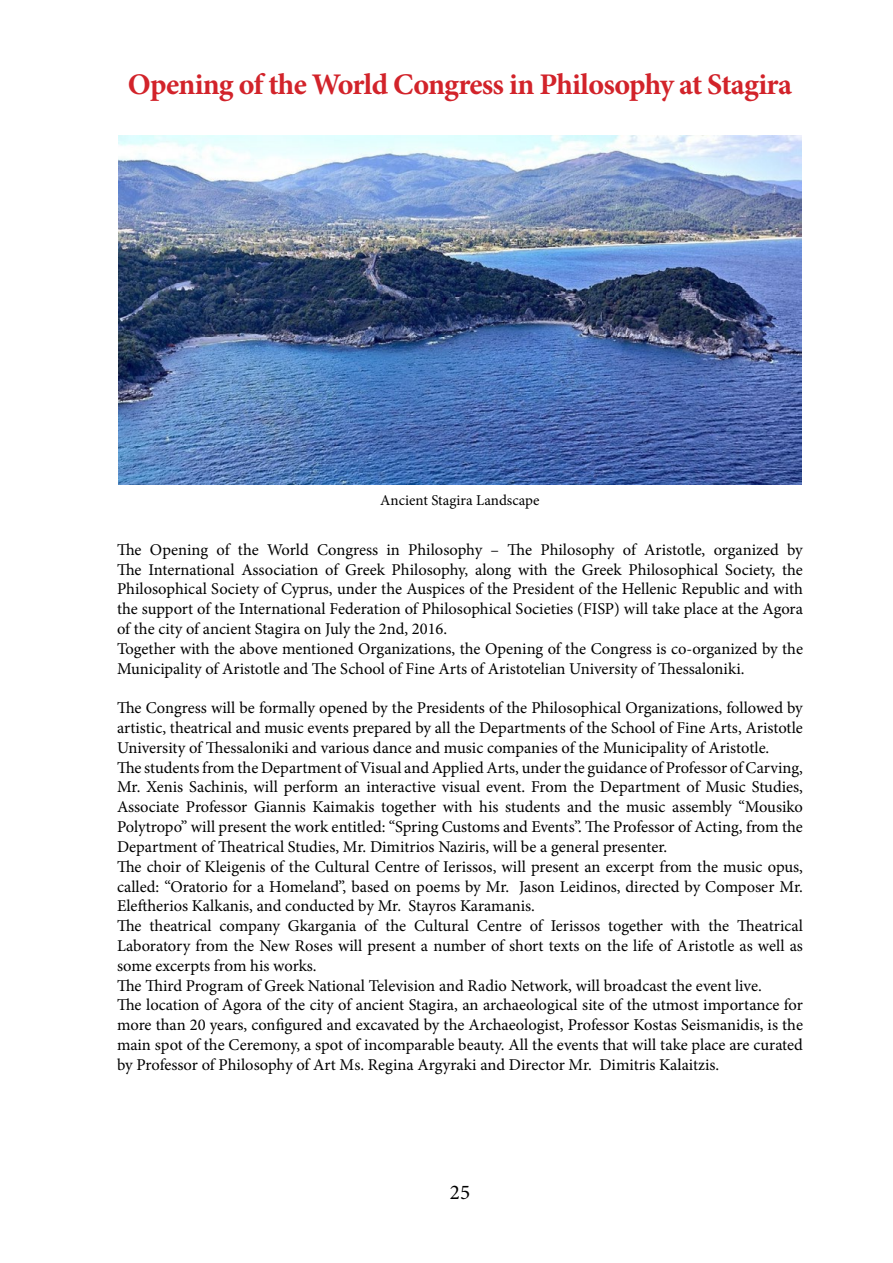
<style>
.page{position:relative;width:893px;height:1263px;background:#fff}
.page>*{position:absolute;margin:0;border:0;box-sizing:border-box;transform-origin:0 0}
.t1{font:700 30px "Minion Pro";letter-spacing:-.025em;color:#d2232a}
.t2{font:21px "Minion Pro";color:#000}
.t3{font:16.5px/19.8px "Minion Pro";color:#000}
.t4{font:15px "Minion Pro";color:#000}
</style>
<div class="page">
<img style="left:118px;top:136px;width:684px;height:349px">
<h1 class="t1" style="left:128px;top:63px;width:666px">Opening of the World Congress in Philosophy at Stagira</h1>
<p class="t4" style="left:380px;top:490px;width:161px">Ancient Stagira Landscape</p>
<p class="t3" style="left:117px;top:540px;width:687px">The Opening of the World Congress in Philosophy – The Philosophy of Aristotle, organized by The International Association of Greek Philosophy, along with the Greek Philosophical Society, the Philosophical Society of Cyprus, under the Auspices of the President of the Hellenic Republic and with the support of the International Federation of Philosophical Societies (FISP) will take place at the Agora of the city of ancient Stagira on July the 2nd, 2016.<br>Together with the above mentioned Organizations, the Opening of the Congress is co-organized by the Municipality of Aristotle and The School of Fine Arts of Aristotelian University of Thessaloniki.</p>
<p class="t3" style="left:117px;top:698px;width:688px">The Congress will be formally opened by the Presidents of the Philosophical Organizations, followed by artistic, theatrical and music events prepared by all the Departments of the School of Fine Arts, Aristotle University of Thessaloniki and various dance and music companies of the Municipality of Aristotle.<br>The students from the Department of Visual and Applied Arts, under the guidance of Professor of Carving, Mr. Xenis Sachinis, will perform an interactive visual event. From the Department of Music Studies, Associate Professor Giannis Kaimakis together with his students and the music assembly “Mousiko Polytropo” will present the work entitled: “Spring Customs and Events”. The Professor of Acting, from the Department of Theatrical Studies, Mr. Dimitrios Naziris, will be a general presenter.<br>The choir of Kleigenis of the Cultural Centre of Ierissos, will present an excerpt from the music opus, called: “Oratorio for a Homeland”, based on poems by Mr. Jason Leidinos, directed by Composer Mr.<br>Eleftherios Kalkanis, and conducted by Mr. Stayros Karamanis.<br>The theatrical company Gkargania of the Cultural Centre of Ierissos together with the Theatrical Laboratory from the New Roses will present a number of short texts on the life of Aristotle as well as some excerpts from his works.<br>The Third Program of Greek National Television and Radio Network, will broadcast the event live.<br>The location of Agora of the city of ancient Stagira, an archaeological site of the utmost importance for more than 20 years, configured and excavated by the Archaeologist, Professor Kostas Seismanidis, is the main spot of the Ceremony, a spot of incomparable beauty. All the events that will take place are curated by Professor of Philosophy of Art Ms. Regina Argyraki and Director Mr. Dimitris Kalaitzis.</p>
<p class="t2" style="left:450px;top:1178px;width:22px">25</p>
</div>
